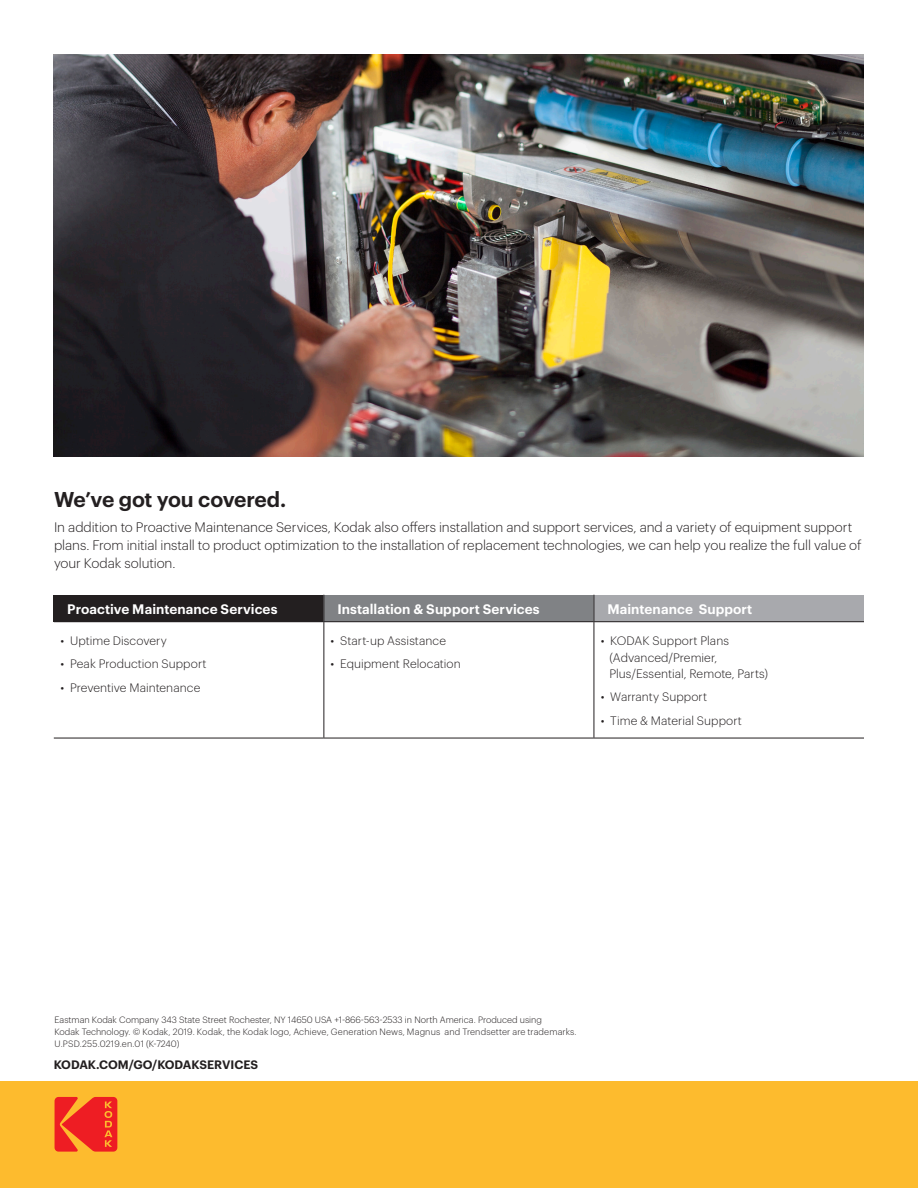
<style>
.page{position:relative;width:918px;height:1188px;background:#fff}
.page>*{position:absolute;margin:0;border:0;box-sizing:border-box;transform-origin:0 0}
.Subhead_Style_1-SB_9{font:600 21px "Graphik";letter-spacing:-.015em;color:#231f20}
.Paragraph_Style_1-Li{font:300 13.5px/18px "Graphik";letter-spacing:-.005em;color:#231f20}
.Subhead_Style_1-SB_9-2{font:600 13.5px "Graphik";letter-spacing:.005em;color:#fff}
.Subhead_Style_1-SB_9-3{font:300 12px/16.5px "Graphik";letter-spacing:.005em;color:#231f20}
.t1{font:600 12px "Graphik";color:#231f20}
.t2{font:300 9px/12px "Graphik";color:#231f20}
.t3{font:300 9px "Graphik";letter-spacing:.02em;color:#231f20}
</style>
<div class="page">
<div style="left:54px;top:595px;width:270px;height:27px;background:#231f20"></div>
<div style="left:324px;top:595px;width:270px;height:27px;background:#808285"></div>
<div style="left:594px;top:595px;width:270px;height:27px;background:#a8a9ad"></div>
<hr style="left:324px;top:621px;width:270px;height:1px;background:#231f20">
<hr style="left:594px;top:621px;width:270px;height:1px;background:#231f20">
<hr style="left:324px;top:622px;width:1px;height:116px;background:#231f20">
<hr style="left:594px;top:622px;width:1px;height:116px;background:#231f20">
<hr style="left:54px;top:738px;width:270px;height:1px;background:#231f20">
<hr style="left:324px;top:738px;width:270px;height:1px;background:#231f20">
<hr style="left:594px;top:738px;width:270px;height:1px;background:#231f20">
<svg style="left:324px;top:595px;width:1px;height:26px"></svg>
<svg style="left:594px;top:595px;width:1px;height:26px"></svg>
<div style="left:0;top:1081px;width:918px;height:107px;background:#fdbb2e"></div>
<svg style="left:55px;top:1097px;width:62px;height:55px;background:#f03a24"></svg>
<img style="left:54px;top:54px;width:810px;height:403px">
<p class="Subhead_Style_1-SB_9" style="left:54px;top:484px;width:234px">We’ve got you covered.</p>
<p class="Paragraph_Style_1-Li" style="left:54px;top:517px;width:809px">In addition to Proactive Maintenance Services, Kodak also offers installation and support services, and a variety of equipment support plans. From initial install to product optimization to the installation of replacement technologies, we can help you realize the full value of your Kodak solution.</p>
<p class="Subhead_Style_1-SB_9-2" style="left:67px;top:599px;width:212px">Proactive Maintenance Services</p>
<p class="Subhead_Style_1-SB_9-2" style="left:337px;top:599px;width:204px">Installation &amp; Support Services</p>
<p class="Subhead_Style_1-SB_9-2" style="left:607px;top:599px;width:146px">Maintenance Support</p>
<p class="Subhead_Style_1-SB_9-3" style="left:61px;top:632px;width:108px">• Uptime Discovery</p>
<p class="Subhead_Style_1-SB_9-3" style="left:61px;top:655px;width:147px">• Peak Production Support</p>
<p class="Subhead_Style_1-SB_9-3" style="left:61px;top:678px;width:141px">• Preventive Maintenance</p>
<p class="Subhead_Style_1-SB_9-3" style="left:609px;top:632px;width:160px;text-indent:-9px">• KODAK Support Plans (Advanced/Premier,<br>Plus/Essential, Remote, Parts)</p>
<p class="Subhead_Style_1-SB_9-3" style="left:601px;top:688px;width:108px">• Warranty Support</p>
<p class="Subhead_Style_1-SB_9-3" style="left:601px;top:711px;width:143px">• Time &amp; Material Support</p>
<p class="Subhead_Style_1-SB_9-3" style="left:331px;top:632px;width:117px">• Start-up Assistance</p>
<p class="Subhead_Style_1-SB_9-3" style="left:331px;top:655px;width:132px">• Equipment Relocation</p>
<p class="t2" style="left:55px;top:1013px;width:524px">Eastman Kodak Company 343 State Street Rochester, NY 14650 USA +1-866-563-2533 in North America. Produced using<br>Kodak Technology. © Kodak, 2019. Kodak, the Kodak logo, Achieve, Generation News, Magnus and Trendsetter are trademarks.</p>
<p class="t3" style="left:55px;top:1037px;width:126px">U.PSD.255.0219.en.01 (K-7240)</p>
<p class="t1" style="left:54px;top:1056px;width:206px">KODAK.COM/GO/KODAKSERVICES</p>
</div>
